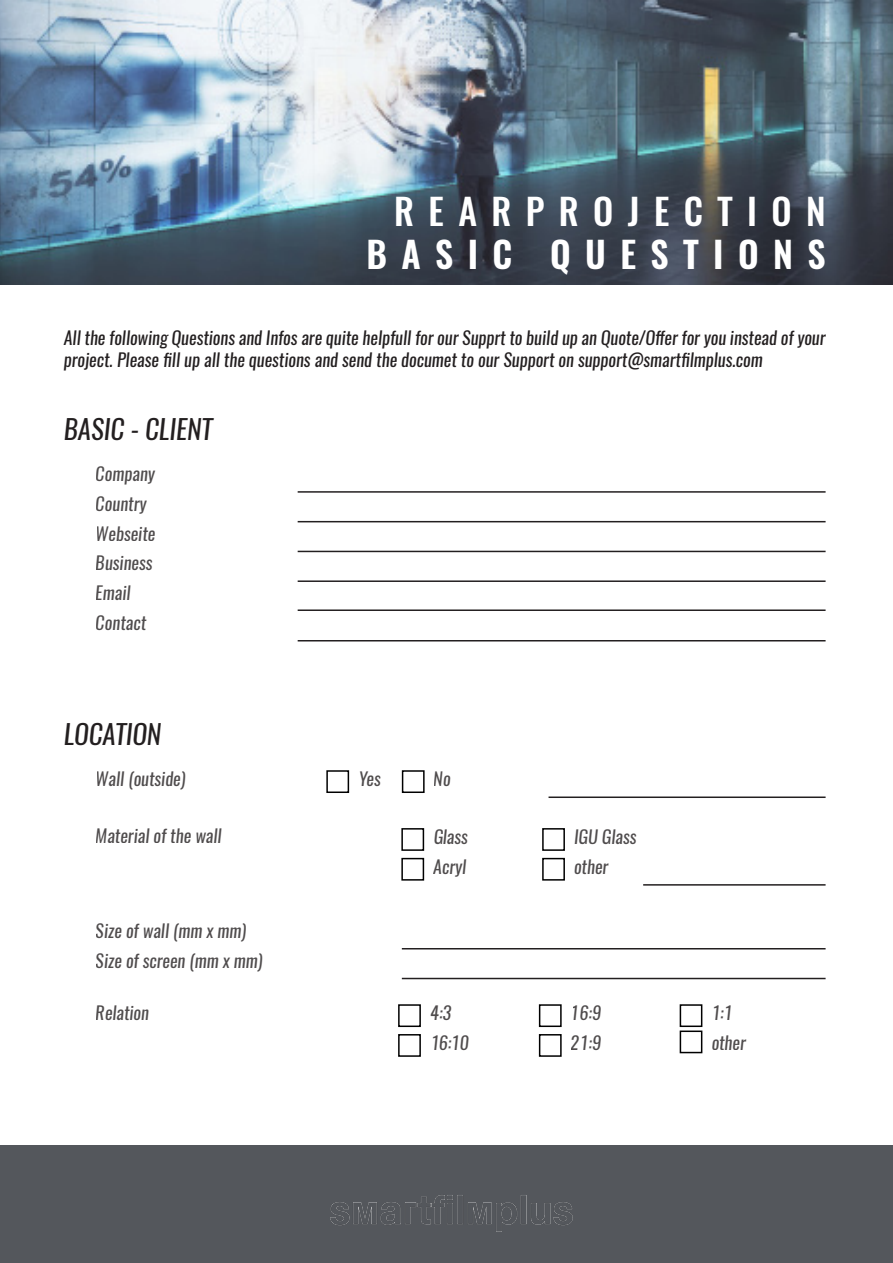
<style>
.page{position:relative;width:893px;height:1263px;background:#fff}
.page>*{position:absolute;margin:0;border:0;box-sizing:border-box;transform-origin:0 0}
.t1{font:500 36px "Oswald";letter-spacing:.4em;color:#fff}
.t2{font:600 36px "Oswald";letter-spacing:.4em;color:#fff}
.t3{font:italic 27px "Oswald";color:#231f20}
.t4{font:italic 18px/29.7px "Oswald";color:#231f20}
</style>
<div class="page">
<div style="left:0;top:1145px;width:893px;height:118px;background:#54575c"></div>
<img style="left:0;top:0;width:893px;height:285px">
<hr style="left:298px;top:521px;width:528px;height:1px;background:#231f20">
<hr style="left:298px;top:551px;width:528px;height:1px;background:#231f20">
<hr style="left:298px;top:580px;width:528px;height:2px;background:#231f20">
<hr style="left:298px;top:609px;width:528px;height:2px;background:#231f20">
<hr style="left:298px;top:640px;width:528px;height:1px;background:#231f20">
<img style="left:330px;top:1195px;width:243px;height:36px">
<hr style="left:643px;top:884px;width:183px;height:2px;background:#231f20">
<hr style="left:402px;top:948px;width:424px;height:1px;background:#231f20">
<hr style="left:402px;top:978px;width:424px;height:1px;background:#231f20">
<div style="left:326px;top:770px;width:23px;height:23px;border:2px solid #000"></div>
<div style="left:402px;top:770px;width:23px;height:23px;border:2px solid #000"></div>
<hr style="left:298px;top:491px;width:528px;height:2px;background:#231f20">
<hr style="left:549px;top:796px;width:277px;height:2px;background:#231f20">
<div style="left:401px;top:828px;width:23px;height:23px;border:2px solid #000"></div>
<div style="left:401px;top:858px;width:23px;height:23px;border:2px solid #000"></div>
<div style="left:542px;top:828px;width:23px;height:23px;border:2px solid #000"></div>
<div style="left:542px;top:858px;width:23px;height:23px;border:2px solid #000"></div>
<div style="left:398px;top:1004px;width:23px;height:23px;border:2px solid #000"></div>
<div style="left:539px;top:1004px;width:23px;height:23px;border:2px solid #000"></div>
<div style="left:398px;top:1034px;width:23px;height:23px;border:2px solid #000"></div>
<div style="left:539px;top:1034px;width:23px;height:23px;border:2px solid #000"></div>
<div style="left:680px;top:1004px;width:22px;height:23px;border:2px solid #000"></div>
<div style="left:680px;top:1030px;width:22px;height:23px;border:2px solid #000"></div>
<p class="t1" style="left:394px;top:186px;width:433px">REARPROJECTION</p>
<p class="t2" style="left:366px;top:230px;width:461px">BASIC QUESTIONS</p>
<p class="t4" style="left:64px;top:327px;width:763px;line-height:21.6px">All the following Questions and Infos are quite helpfull for our Supprt to build up an Quote/Offer for you instead of your project. Please fill up all the questions and send the documet to our Support on support@smartfilmplus.com</p>
<p class="t3" style="left:64px;top:410px;width:150px">BASIC - CLIENT</p>
<p class="t4" style="left:96px;top:459px;width:61px">Company<br>Country<br>Webseite<br>Business<br>Email<br>Contact</p>
<p class="t3" style="left:64px;top:715px;width:99px">LOCATION</p>
<p class="t4" style="left:96px;top:764px;width:91px">Wall (outside)</p>
<p class="t4" style="left:96px;top:821px;width:128px">Material of the wall</p>
<p class="t4" style="left:96px;top:916px;width:168px">Size of wall (mm x mm)<br>Size of screen (mm x mm)</p>
<p class="t4" style="left:96px;top:998px;width:55px">Relation</p>
<p class="t4" style="left:358px;top:764px;width:24px">Yes</p>
<p class="t4" style="left:434px;top:764px;width:19px">No</p>
<p class="t4" style="left:433px;top:822px;width:36px">Glass<br>Acryl</p>
<p class="t4" style="left:574px;top:822px;width:64px">IGU Glass other</p>
<p class="t4" style="left:430px;top:998px;width:23px">4:3</p>
<p class="t4" style="left:571px;top:998px;width:32px">16:9</p>
<p class="t4" style="left:430px;top:1028px;width:40px">16:10</p>
<p class="t4" style="left:571px;top:1028px;width:32px">21:9</p>
<p class="t4" style="left:711px;top:998px;width:36px">1:1 other</p>
</div>
